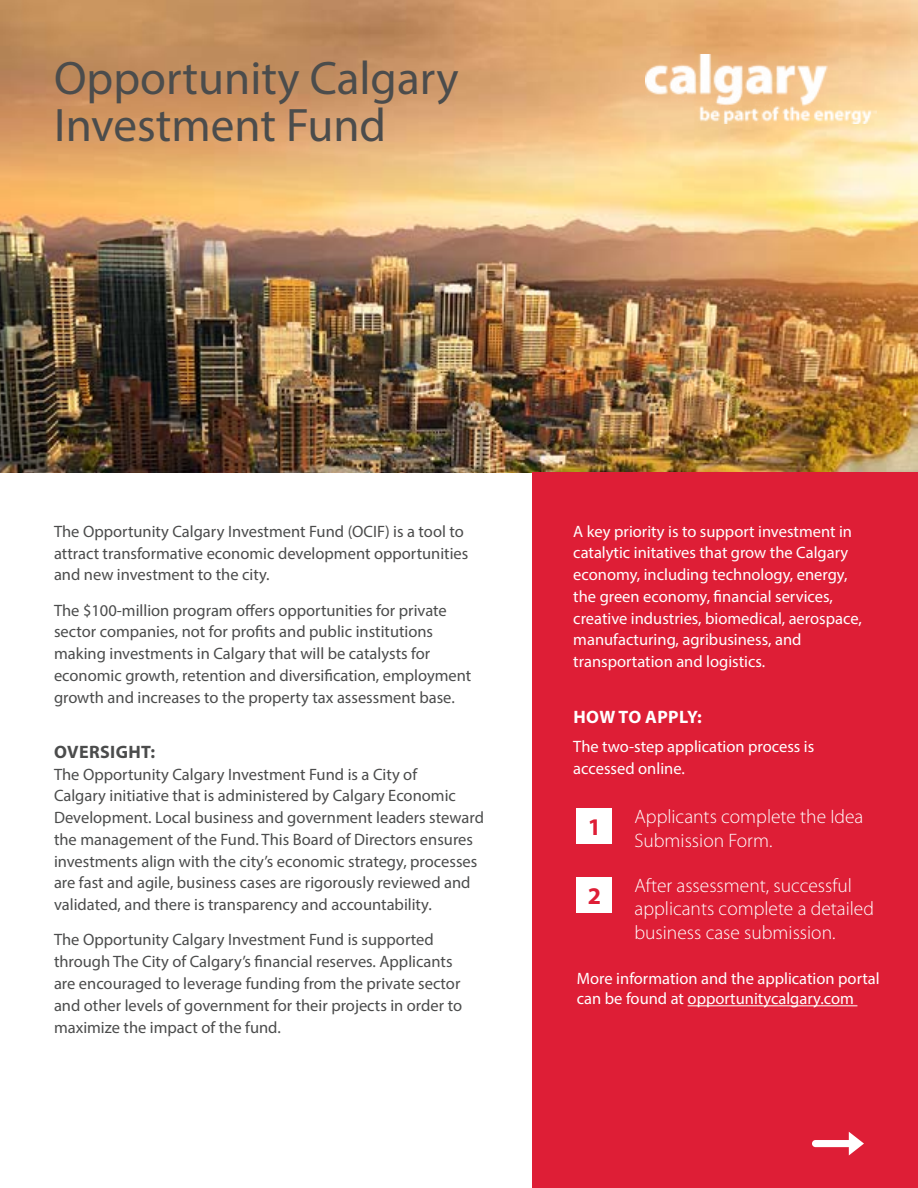
<style>
.page{position:relative;width:918px;height:1188px;background:#fff}
.page>*{position:absolute;margin:0;border:0;box-sizing:border-box;transform-origin:0 0}
.t1{font:47.25px/47.4px "Myriad Pro";color:#4b4c4c}
.t2{font:700 24px "Myriad Pro";color:#de1e36}
.t3{font:300 19.5px/23.4px "Myriad Pro";color:#fff}
.t4{font:700 18px "Myriad Pro";letter-spacing:.02em;color:#fff}
.t5{font:700 18px "Myriad Pro";letter-spacing:.02em;color:#4b4c4c}
.t6{font:16.5px/21.8px "Myriad Pro";color:#4b4c4c}
.t7{font:16.5px/21.8px "Myriad Pro";color:#fff}
</style>
<div class="page">
<img style="left:0;top:0;width:918px;height:473px">
<div style="left:533px;top:473px;width:385px;height:715px;background:#de1e36"></div>
<hr style="left:688px;top:1005px;width:169px;height:1px;background:#fff">
<div style="left:577px;top:877px;width:35px;height:35px;background:#fff"></div>
<div style="left:577px;top:809px;width:35px;height:35px;background:#fff"></div>
<svg style="left:812px;top:1132px;width:52px;height:23px"></svg>
<img style="left:645px;top:54px;width:232px;height:70px">
<h1 class="t1" style="left:54px;top:54px;width:406px">Opportunity Calgary<br>Investment Fund</h1>
<p class="t6" style="left:54px;top:520px;width:416px">The Opportunity Calgary Investment Fund (OCIF) is a tool to attract transformative economic development opportunities and new investment to the city.</p>
<p class="t6" style="left:54px;top:599px;width:419px">The $100-million program offers opportunities for private sector companies, not for profits and public institutions making investments in Calgary that will be catalysts for economic growth, retention and diversification, employment growth and increases to the property tax assessment base.</p>
<p class="t5" style="left:54px;top:740px;width:102px">OVERSIGHT:</p>
<p class="t6" style="left:54px;top:763px;width:432px">The Opportunity Calgary Investment Fund is a City of<br>Calgary initiative that is administered by Calgary Economic Development. Local business and government leaders steward the management of the Fund. This Board of Directors ensures investments align with the city’s economic strategy, processes are fast and agile, business cases are rigorously reviewed and validated, and there is transparency and accountability.</p>
<p class="t6" style="left:54px;top:929px;width:410px">The Opportunity Calgary Investment Fund is supported through The City of Calgary’s financial reserves. Applicants are encouraged to leverage funding from the private sector and other levels of government for their projects in order to maximize the impact of the fund.</p>
<p class="t7" style="left:573px;top:520px;width:290px">A key priority is to support investment in catalytic initatives that grow the Calgary economy, including technology, energy, the green economy, financial services, creative industries, biomedical, aerospace, manufacturing, agribusiness, and transportation and logistics.</p>
<p class="t4" style="left:573px;top:705px;width:130px">HOW TO APPLY:</p>
<p class="t7" style="left:573px;top:735px;width:243px;line-height:22.5px">The two-step application process is accessed online.</p>
<h2 class="t2" style="left:588px;top:812px;width:15px">1</h2>
<p class="t3" style="left:634px;top:806px;width:230px">Applicants complete the Idea<br>Submission Form.</p>
<p class="t3" style="left:634px;top:874px;width:241px">After assessment, successful applicants complete a detailed business case submission.</p>
<p class="t7" style="left:577px;top:969px;width:304px;line-height:19.8px">More information and the application portal can be found at opportunitycalgary.com</p>
<h2 class="t2" style="left:588px;top:880px;width:15px">2</h2>
</div>
